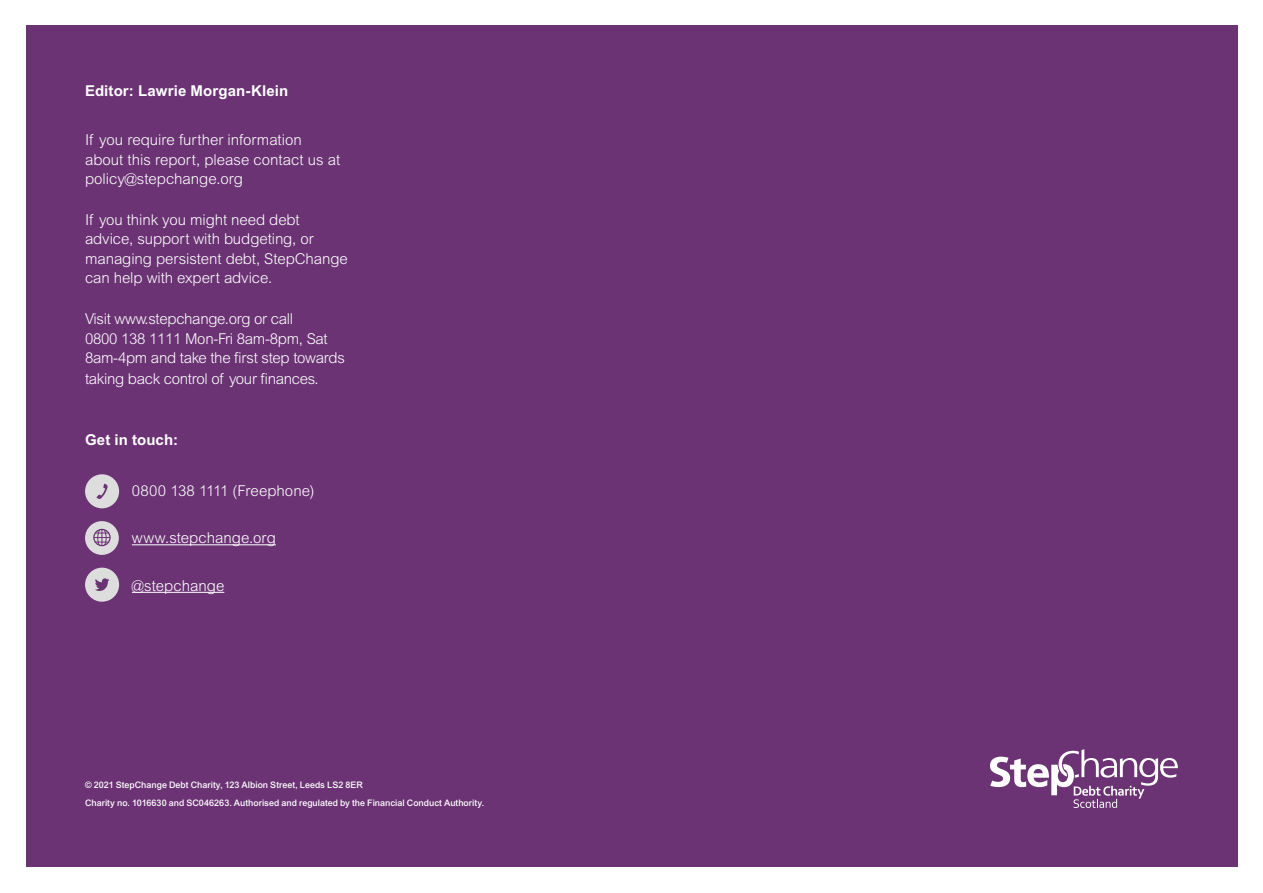
<style>
.page{position:relative;width:1263px;height:893px;background:#fff}
.page>*{position:absolute;margin:0;border:0;box-sizing:border-box;transform-origin:0 0}
.Body_Text{font:300 15px/19.5px "Arial MT Pro";letter-spacing:-.005em;color:#fff}
.t1{font:700 15px "Arial MT Pro";letter-spacing:.01em;color:#fff}
.t2{font:500 9px "Arial MT Pro";color:#fff}
</style>
<div class="page">
<div style="left:26px;top:26px;width:1211px;height:841px;background:#6b3374"></div>
<hr style="left:132px;top:544px;width:144px;height:1px;background:#fff">
<hr style="left:132px;top:592px;width:92px;height:1px;background:#fff">
<div style="left:85px;top:474px;width:34px;height:34px;background:#deddde;border-radius:50%"></div>
<svg style="left:97px;top:483px;width:11px;height:16px"></svg>
<div style="left:85px;top:568px;width:34px;height:34px;background:#deddde;border-radius:50%"></div>
<svg style="left:95px;top:578px;width:14px;height:13px"></svg>
<div style="left:85px;top:521px;width:34px;height:34px;background:#deddde;border-radius:50%"></div>
<svg style="left:94px;top:529px;width:16px;height:17px"></svg>
<div style="left:93px;top:529px;width:18px;height:17px;border:1px solid #6b3374;border-radius:50%"></div>
<svg style="left:990px;top:749px;width:188px;height:59px"></svg>
<p class="t1" style="left:85px;top:82px;width:205px">Editor: Lawrie Morgan-Klein</p>
<p class="Body_Text" style="left:85px;top:131px;width:257px">If you require further information about this report, please contact us at policy@stepchange.org</p>
<p class="Body_Text" style="left:85px;top:210px;width:264px">If you think you might need debt advice, support with budgeting, or managing persistent debt, StepChange can help with expert advice.</p>
<p class="Body_Text" style="left:85px;top:310px;width:261px">Visit www.stepchange.org or call<br>0800 138 1111 Mon-Fri 8am-8pm, Sat<br>8am-4pm and take the first step towards</p>
<p class="Body_Text" style="left:85px;top:370px;width:235px">taking back control of your finances.</p>
<p class="t1" style="left:85px;top:431px;width:94px">Get in touch:</p>
<p class="Body_Text" style="left:132px;top:481px;width:184px">0800 138 1111 (Freephone)</p>
<p class="Body_Text" style="left:132px;top:529px;width:145px">www.stepchange.org</p>
<p class="Body_Text" style="left:132px;top:576px;width:94px">@stepchange</p>
<p class="t2" style="left:85px;top:780px;width:279px">© 2021 StepChange Debt Charity, 123 Albion Street, Leeds LS2 8ER</p>
<p class="t2" style="left:85px;top:797px;width:401px">Charity no. 1016630 and SC046263. Authorised and regulated by the Financial Conduct Authority.</p>
</div>
